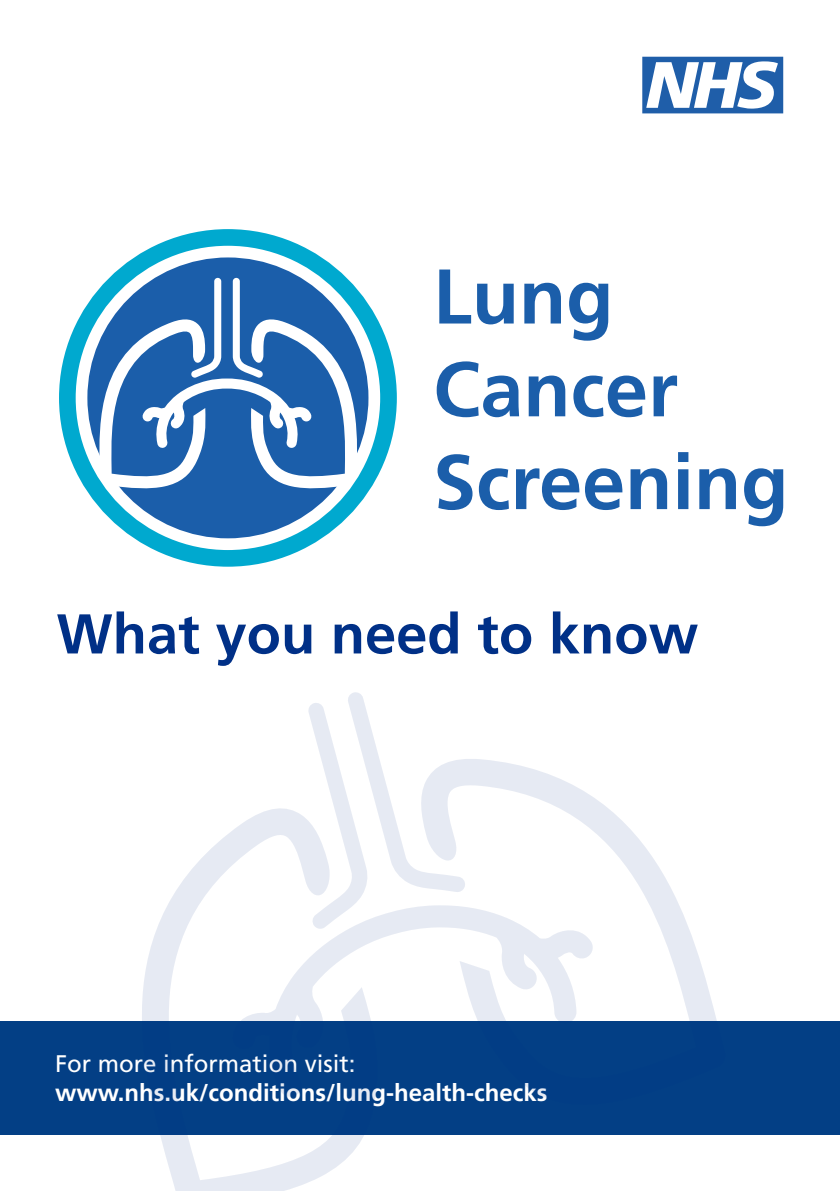
<style>
.page{position:relative;width:840px;height:1191px;background:#fff}
.page>*{position:absolute;margin:0;border:0;box-sizing:border-box;transform-origin:0 0}
.t1{font:700 56px "Frutiger LT Pro";color:#003087}
.t2{font:700 24px "Frutiger LT Pro";color:#fff}
.t3{font:24px "Frutiger LT Pro";color:#fff}
</style>
<div class="page">
<svg style="left:642px;top:57px;width:140px;height:56px"></svg>
<div style="left:0;top:1020px;width:839px;height:114px;background:#033f85"></div>
<div style="left:87px;top:257px;width:281px;height:281px;background:#1b5eaa;border-radius:50%"></div>
<svg style="left:97px;top:278px;width:262px;height:211px"></svg>
<div style="left:59px;top:229px;width:337px;height:337px;border:17px solid #00a9cf;border-radius:50%"></div>
<svg style="left:439px;top:269px;width:32px;height:54px"></svg>
<svg style="left:477px;top:284px;width:36px;height:40px"></svg>
<svg style="left:524px;top:283px;width:36px;height:40px"></svg>
<svg style="left:569px;top:283px;width:39px;height:58px"></svg>
<svg style="left:436px;top:361px;width:83px;height:56px"></svg>
<svg style="left:528px;top:375px;width:37px;height:41px"></svg>
<svg style="left:573px;top:375px;width:72px;height:42px"></svg>
<svg style="left:653px;top:375px;width:23px;height:41px"></svg>
<svg style="left:437px;top:454px;width:35px;height:56px"></svg>
<svg style="left:478px;top:468px;width:30px;height:42px"></svg>
<svg style="left:516px;top:468px;width:106px;height:42px"></svg>
<svg style="left:630px;top:468px;width:36px;height:41px"></svg>
<svg style="left:678px;top:452px;width:10px;height:57px"></svg>
<svg style="left:699px;top:468px;width:36px;height:41px"></svg>
<svg style="left:744px;top:468px;width:38px;height:58px"></svg>
<svg style="left:308px;top:692px;width:110px;height:195px"></svg>
<svg style="left:382px;top:907px;width:36px;height:114px"></svg>
<svg style="left:99px;top:805px;width:283px;height:386px"></svg>
<svg style="left:418px;top:759px;width:308px;height:262px"></svg>
<h1 class="t1" style="left:57px;top:600px;width:643px">What you need to know</h1>
<p class="t3" style="left:55px;top:1049px;width:302px">For more information visit:</p>
<p class="t2" style="left:55px;top:1078px;width:493px">www.nhs.uk/conditions/lung-health-checks</p>
</div>
